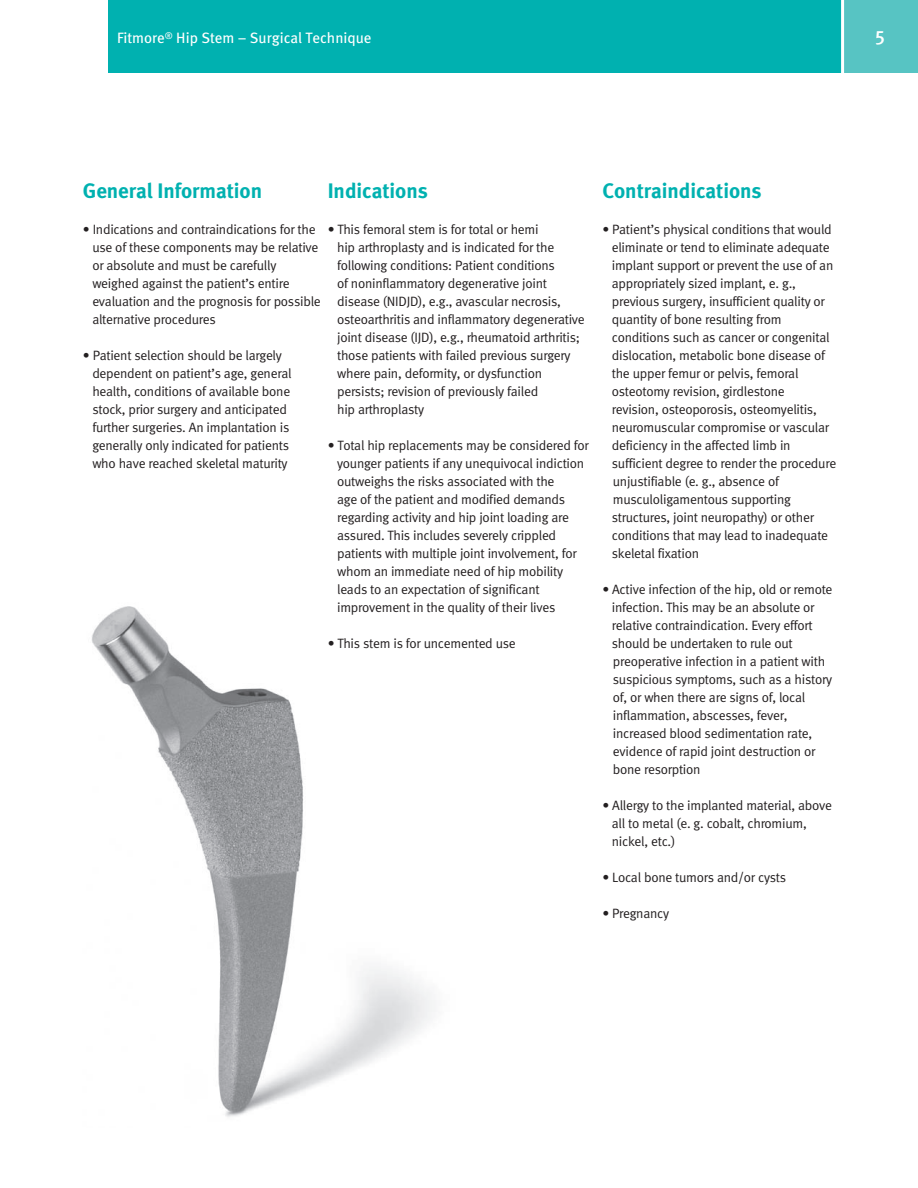
<style>
.page{position:relative;width:918px;height:1188px;background:#fff}
.page>*{position:absolute;margin:0;border:0;box-sizing:border-box;transform-origin:0 0}
.t1{font:21px "Meta Bold LF";color:#00b1b0}
.t2{font:19.5px "Meta Medium LF";color:#fff}
.t3{font:15px "Meta Book LF";color:#fff}
.t4{font:13.5px/18px "Meta Normal LF";letter-spacing:-.02em;color:#231f20}
</style>
<div class="page">
<div style="left:108px;top:0;width:735px;height:73px;background:#00b1b0"></div>
<div style="left:844px;top:0;width:74px;height:73px;background:#57c4c3"></div>
<hr style="left:841px;top:0;width:3px;height:76px;background:#fff">
<img style="left:91px;top:606px;width:344px;height:511px">
<p class="t3" style="left:117px;top:29px;width:256px">Fitmore<sup>®</sup> Hip Stem – Surgical Technique</p>
<h2 class="t2" style="left:875px;top:26px;width:12px">5</h2>
<h1 class="t1" style="left:83px;top:178px;width:181px">General Information</h1>
<p class="t4" style="left:92px;top:220px;width:230px;text-indent:-9px">• Indications and contraindications for the use of these components may be relative or absolute and must be carefully weighed against the patient’s entire evaluation and the prognosis for possible alternative procedures</p>
<p class="t4" style="left:92px;top:346px;width:201px;text-indent:-9px">• Patient selection should be largely dependent on patient’s age, general health, conditions of available bone stock, prior surgery and anticipated further surgeries. An implantation is generally only indicated for patients who have reached skeletal maturity</p>
<h1 class="t1" style="left:328px;top:178px;width:102px">Indications</h1>
<p class="t4" style="left:337px;top:220px;width:249px;text-indent:-9px">• This femoral stem is for total or hemi<br>hip arthroplasty and is indicated for the following conditions: Patient conditions<br>of noninflammatory degenerative joint disease (NIDJD), e.g., avascular necrosis, osteoarthritis and inflammatory degenerative joint disease (IJD), e.g., rheumatoid arthritis; those patients with failed previous surgery where pain, deformity, or dysfunction persists; revision of previously failed<br>hip arthroplasty</p>
<p class="t4" style="left:337px;top:436px;width:253px;text-indent:-9px">• Total hip replacements may be considered for younger patients if any unequivocal indiction outweighs the risks associated with the<br>age of the patient and modified demands regarding activity and hip joint loading are assured. This includes severely crippled patients with multiple joint involvement, for whom an immediate need of hip mobility leads to an expectation of significant improvement in the quality of their lives</p>
<p class="t4" style="left:328px;top:634px;width:190px">• This stem is for uncemented use</p>
<h1 class="t1" style="left:602px;top:178px;width:161px">Contraindications</h1>
<p class="t4" style="left:612px;top:220px;width:226px;text-indent:-9px">• Patient’s physical conditions that would eliminate or tend to eliminate adequate implant support or prevent the use of an appropriately sized implant, e. g., previous surgery, insufficient quality or quantity of bone resulting from conditions such as cancer or congenital dislocation, metabolic bone disease of the upper femur or pelvis, femoral osteotomy revision, girdlestone<br>revision, osteoporosis, osteomyelitis, neuromuscular compromise or vascular deficiency in the affected limb in sufficient degree to render the procedure unjustifiable (e. g., absence of musculoligamentous supporting structures, joint neuropathy) or other conditions that may lead to inadequate skeletal fixation</p>
<p class="t4" style="left:612px;top:580px;width:222px;text-indent:-9px">• Active infection of the hip, old or remote infection. This may be an absolute or relative contraindication. Every effort should be undertaken to rule out preoperative infection in a patient with suspicious symptoms, such as a history of, or when there are signs of, local inflammation, abscesses, fever, increased blood sedimentation rate, evidence of rapid joint destruction or bone resorption</p>
<p class="t4" style="left:612px;top:796px;width:222px;text-indent:-9px">• Allergy to the implanted material, above all to metal (e. g. cobalt, chromium, nickel, etc.)</p>
<p class="t4" style="left:602px;top:868px;width:185px">• Local bone tumors and/or cysts</p>
<p class="t4" style="left:602px;top:904px;width:68px">• Pregnancy</p>
</div>
